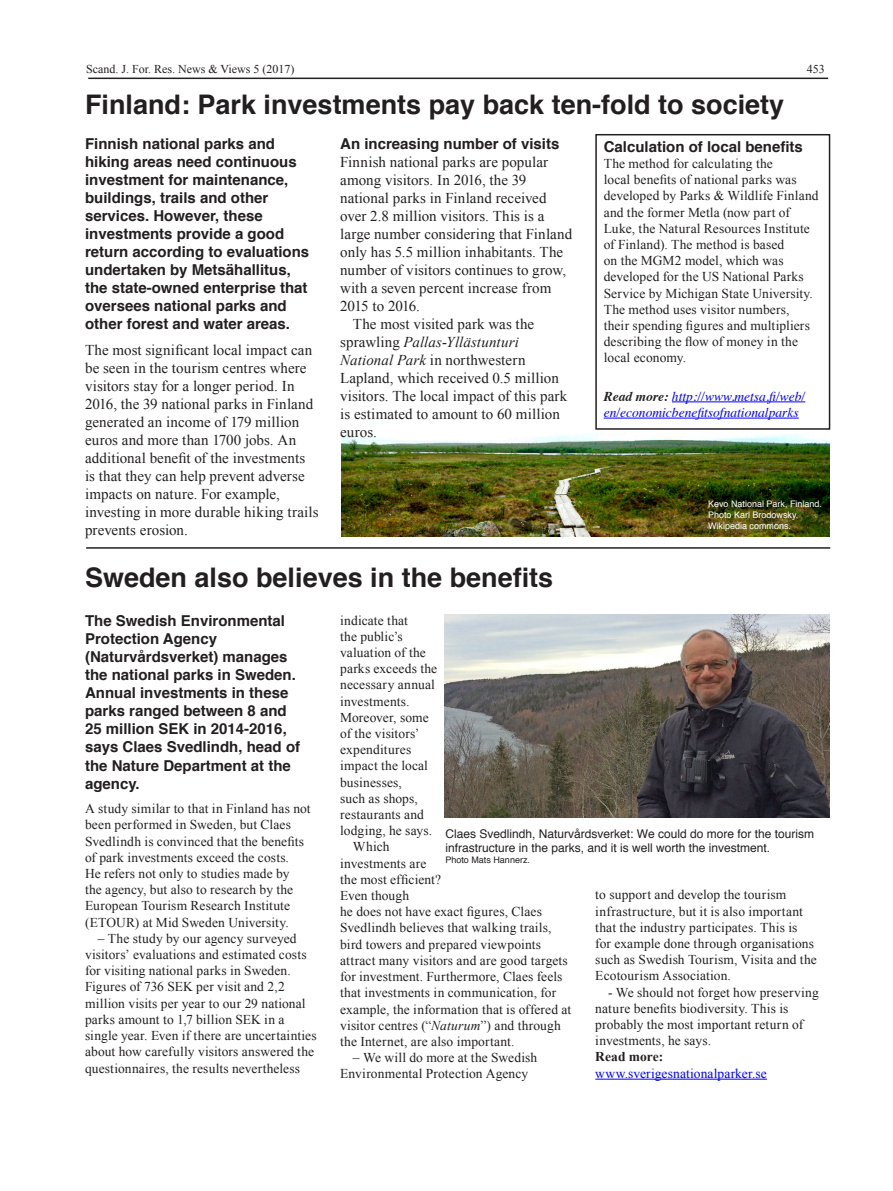
<style>
.page{position:relative;width:893px;height:1191px;background:#fff}
.page>*{position:absolute;margin:0;border:0;box-sizing:border-box;transform-origin:0 0}
.Rubrik_18_pkt{font:700 27px "Helvetica";color:#231f20}
.Brödtext_Scand_J{font:15px/18px "Times New Roman";letter-spacing:.005em;color:#231f20}
.Ingress{font:700 15px/18px "Helvetica";color:#231f20}
.Brödtext_Scand_J_-_i{font:15px/18px "Times New Roman";letter-spacing:.005em;color:#231f20}
.Underrubrik_Scand{font:700 15px "Helvetica";color:#231f20}
.Brödtext_ruta_indrag{font:13.5px/16.2px "Times New Roman";letter-spacing:.01em;color:#231f20}
.Brödtext_ruta_9p{font:13.5px/16.2px "Times New Roman";letter-spacing:.01em;color:#231f20}
.Källa{font:italic 13.5px/16.2px "Times";color:#00f}
.Brödtext_ruta_9p-2{font:13.5px/16.2px "Times New Roman";letter-spacing:.01em;color:#00f}
.Bildtext{font:12px/14.4px "Helvetica";color:#231f20}
.t1{font:12px "Times New Roman";color:#231f20}
.Bildtext-2{font:9px/10.8px "Helvetica";color:#fff}
.Bildtext-3{font:9px "Helvetica";color:#231f20}
.s1{font-style:italic}
.s2{font-weight:700;color:#231f20}
</style>
<div class="page">
<hr style="left:88px;top:78px;width:740px;height:1px;background:#231f20">
<img style="left:341px;top:417px;width:488px;height:119px">
<hr style="left:86px;top:547px;width:744px;height:1px;background:#231f20">
<hr style="left:595px;top:1078px;width:172px;height:1px;background:#00f">
<img style="left:444px;top:614px;width:385px;height:203px">
<hr style="left:672px;top:401px;width:133px;height:1px;background:#00f">
<hr style="left:604px;top:418px;width:195px;height:1px;background:#00f">
<div style="left:595px;top:134px;width:235px;height:296px;border:2px solid #231f20"></div>
<p class="t1" style="left:86px;top:61px;width:210px">Scand. J. For. Res. News &amp; Views 5 (2017)</p>
<p class="t1" style="left:807px;top:61px;width:19px">453</p>
<p class="Rubrik_18_pkt" style="left:85px;top:82px;width:701px">Finland: Park investments pay back ten-fold to society</p>
<p class="Ingress" style="left:85px;top:135px;width:226px">Finnish national parks and hiking areas need continuous investment for maintenance, buildings, trails and other services. However, these investments provide a good return according to evaluations undertaken by Metsähallitus, the state-owned enterprise that oversees national parks and other forest and water areas.</p>
<p class="Brödtext_Scand_J" style="left:85px;top:341px;width:235px">The most significant local impact can be seen in the tourism centres where visitors stay for a longer period. In 2016, the 39 national parks in Finland generated an income of 179 million euros and more than 1700 jobs. An additional benefit of the investments is that they can help prevent adverse impacts on nature. For example, investing in more durable hiking trails prevents erosion.</p>
<p class="Underrubrik_Scand" style="left:340px;top:131px;width:221px">An increasing number of visits</p>
<p class="Brödtext_Scand_J" style="left:340px;top:153px;width:233px">Finnish national parks are popular among visitors. In 2016, the 39 national parks in Finland received over 2.8 million visitors. This is a large number considering that Finland only has 5.5 million inhabitants. The number of visitors continues to grow, with a seven percent increase from 2015 to 2016.</p>
<p class="Brödtext_Scand_J_-_i" style="left:340px;top:315px;width:228px;text-indent:13px">The most visited park was the sprawling <span class="s1">Pallas-Yllästunturi<br>National Park</span> in northwestern<br>Lapland, which received 0.5 million visitors. The local impact of this park is estimated to amount to 60 million euros.</p>
<p class="Underrubrik_Scand" style="left:604px;top:134px;width:201px">Calculation of local benefits</p>
<p class="Brödtext_ruta_9p" style="left:604px;top:155px;width:216px">The method for calculating the<br>local benefits of national parks was developed by Parks &amp; Wildlife Finland and the former Metla (now part of Luke, the Natural Resources Institute of Finland). The method is based<br>on the MGM2 model, which was developed for the US National Parks Service by Michigan State University.<br>The method uses visitor numbers,<br>their spending figures and multipliers describing the flow of money in the local economy.</p>
<p class="Källa" style="left:604px;top:387px;width:203px"><span class="s2">Read more:</span> http://www.metsa.fi/web/ en/economicbenefitsofnationalparks</p>
<p class="Bildtext-2" style="left:708px;top:499px;width:116px">Kevo National Park, Finland.<br>Photo Karl Brodowsky,<br>Wikipedia commons.</p>
<p class="Rubrik_18_pkt" style="left:85px;top:555px;width:470px">Sweden also believes in the benefits</p>
<p class="Ingress" style="left:85px;top:612px;width:217px">The Swedish Environmental<br>Protection Agency (Naturvårdsverket) manages the national parks in Sweden.<br>Annual investments in these parks ranged between 8 and<br>25 million SEK in 2014-2016, says Claes Svedlindh, head of the Nature Department at the agency.</p>
<p class="Brödtext_ruta_9p" style="left:85px;top:800px;width:227px">A study similar to that in Finland has not been performed in Sweden, but Claes Svedlindh is convinced that the benefits of park investments exceed the costs.<br>He refers not only to studies made by<br>the agency, but also to research by the European Tourism Research Institute (ETOUR) at Mid Sweden University.</p>
<p class="Brödtext_ruta_indrag" style="left:85px;top:930px;width:233px;text-indent:13px">– The study by our agency surveyed visitors’ evaluations and estimated costs for visiting national parks in Sweden.<br>Figures of 736 SEK per visit and 2,2 million visits per year to our 29 national parks amount to 1,7 billion SEK in a single year. Even if there are uncertainties about how carefully visitors answered the questionnaires, the results nevertheless</p>
<p class="Brödtext_ruta_indrag" style="left:340px;top:611px;width:98px">indicate that<br>the public’s valuation of the parks exceeds the necessary annual investments.<br>Moreover, some of the visitors’ expenditures impact the local businesses,<br>such as shops, restaurants and lodging, he says.</p>
<p class="Brödtext_ruta_indrag" style="left:340px;top:838px;width:233px;text-indent:13px">Which<br>investments are<br>the most efficient?<br>Even though<br>he does not have exact figures, Claes<br>Svedlindh believes that walking trails, bird towers and prepared viewpoints attract many visitors and are good targets for investment. Furthermore, Claes feels that investments in communication, for example, the information that is offered at visitor centres (“<span class="s1">Naturum</span>”) and through the Internet, are also important.</p>
<p class="Brödtext_ruta_indrag" style="left:340px;top:1049px;width:199px;text-indent:13px">– We will do more at the Swedish<br>Environmental Protection Agency</p>
<p class="Bildtext" style="left:445px;top:826px;width:370px">Claes Svedlindh, Naturvårdsverket: We could do more for the tourism infrastructure in the parks, and it is well worth the investment.</p>
<p class="Bildtext-3" style="left:445px;top:852px;width:86px">Photo Mats Hannerz.</p>
<p class="Brödtext_ruta_indrag" style="left:595px;top:886px;width:223px">to support and develop the tourism infrastructure, but it is also important that the industry participates. This is<br>for example done through organisations such as Swedish Tourism, Visita and the Ecotourism Association.</p>
<p class="Brödtext_ruta_indrag" style="left:595px;top:983px;width:225px;text-indent:13px">- We should not forget how preserving nature benefits biodiversity. This is probably the most important return of investments, he says.</p>
<p class="Brödtext_ruta_9p-2" style="left:595px;top:1048px;width:173px"><span class="s2">Read more: </span>www.sverigesnationalparker.se</p>
</div>
